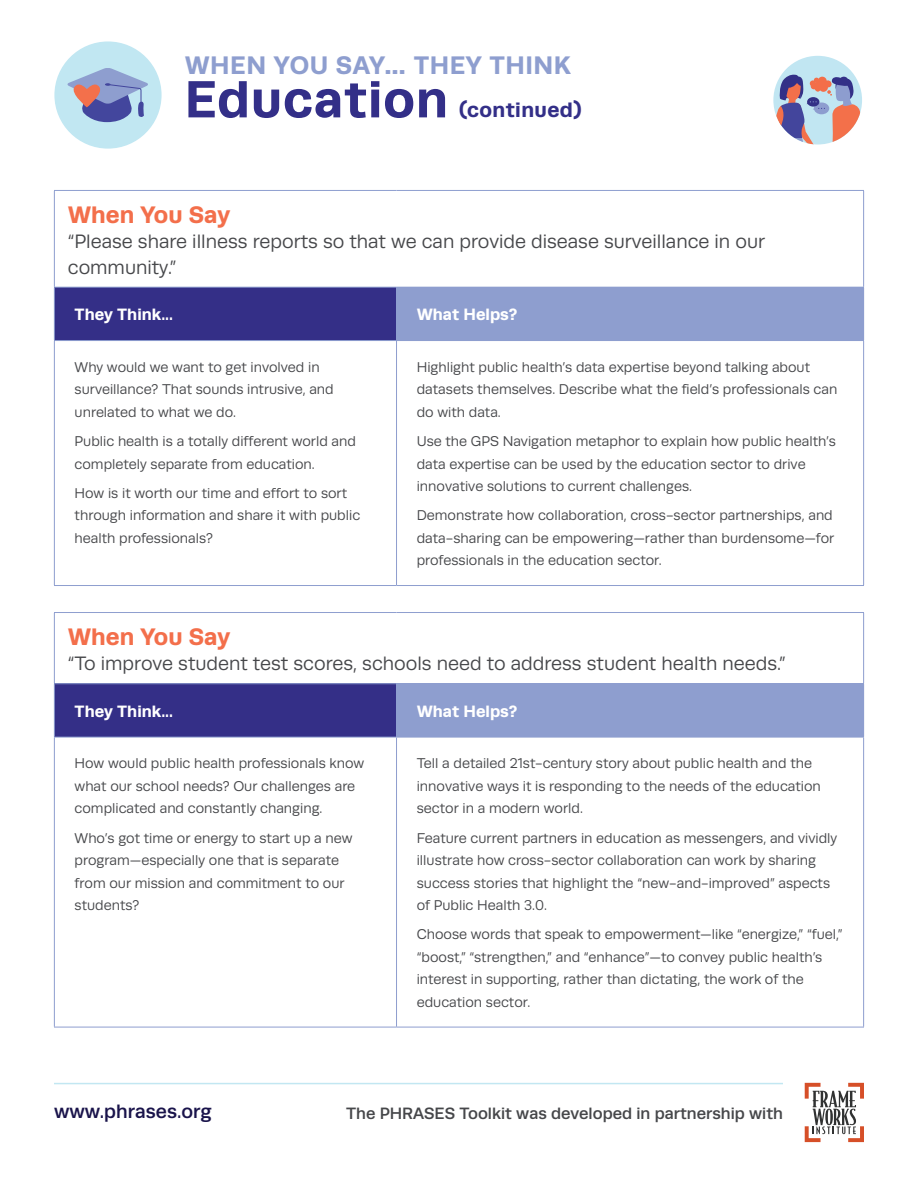
<style>
.page{position:relative;width:918px;height:1188px;background:#fff}
.page>*{position:absolute;margin:0;border:0;box-sizing:border-box;transform-origin:0 0}
.t1{font:700 52.5px "Runda";letter-spacing:.02em;color:#332f88}
.t2{font:700 25.5px "Runda";letter-spacing:.02em;color:#8e9ecf}
.t3{font:700 24px "Runda";color:#f36f4b}
.t4{font:700 21px "Runda";letter-spacing:.02em;color:#332f88}
.t5{font:19.5px/25.5px "Runda";color:#46474a}
.t6{font:500 19.5px "Runda";color:#1a144b}
.t7{font:500 16.5px "Runda";color:#46474a}
.t8{font:700 16.5px "Runda";color:#fff}
.t9{font:14.25px/22.5px "Runda";color:#46474a}
</style>
<div class="page">
<div style="left:773px;top:56px;width:89px;height:89px;background:#c1e6f2;border-radius:50%"></div>
<svg style="left:773px;top:73px;width:87px;height:72px"></svg>
<div style="left:814px;top:82px;width:7px;height:10px;background:#f36e49;border-radius:50%"></div>
<div style="left:819px;top:83px;width:9px;height:9px;background:#f36e49;border-radius:50%"></div>
<div style="left:825px;top:81px;width:7px;height:6px;background:#f36e49;border-radius:50%"></div>
<hr style="left:54px;top:1083px;width:729px;height:1px;background:#c2e7f2">
<svg style="left:805px;top:1083px;width:59px;height:59px"></svg>
<div style="left:54px;top:41px;width:108px;height:108px;background:#c1e7f2;border-radius:50%"></div>
<svg style="left:67px;top:68px;width:81px;height:54px"></svg>
<div style="left:54px;top:287px;width:343px;height:54px;background:#342f87"></div>
<div style="left:397px;top:287px;width:467px;height:54px;background:#8e9ecf"></div>
<hr style="left:54px;top:190px;width:343px;height:1px;background:#8e9ecf">
<hr style="left:54px;top:191px;width:1px;height:96px;background:#8e9ecf">
<hr style="left:397px;top:190px;width:467px;height:1px;background:#8e9ecf">
<hr style="left:863px;top:191px;width:1px;height:96px;background:#8e9ecf">
<hr style="left:54px;top:287px;width:343px;height:1px;background:#8e9ecf">
<hr style="left:54px;top:288px;width:1px;height:52px;background:#8e9ecf">
<hr style="left:396px;top:288px;width:1px;height:52px;background:#8e9ecf">
<hr style="left:54px;top:340px;width:343px;height:1px;background:#8e9ecf">
<hr style="left:54px;top:341px;width:1px;height:244px;background:#8e9ecf">
<hr style="left:396px;top:341px;width:1px;height:244px;background:#8e9ecf">
<hr style="left:863px;top:341px;width:1px;height:244px;background:#8e9ecf">
<hr style="left:54px;top:585px;width:343px;height:1px;background:#8e9ecf">
<hr style="left:397px;top:585px;width:467px;height:1px;background:#8e9ecf">
<div style="left:54px;top:684px;width:343px;height:53px;background:#342f87"></div>
<div style="left:397px;top:684px;width:467px;height:53px;background:#8e9ecf"></div>
<hr style="left:54px;top:612px;width:343px;height:1px;background:#8e9ecf">
<hr style="left:54px;top:613px;width:1px;height:70px;background:#8e9ecf">
<hr style="left:397px;top:612px;width:467px;height:1px;background:#8e9ecf">
<hr style="left:863px;top:613px;width:1px;height:70px;background:#8e9ecf">
<hr style="left:54px;top:683px;width:343px;height:1px;background:#8e9ecf">
<hr style="left:54px;top:684px;width:1px;height:53px;background:#8e9ecf">
<hr style="left:397px;top:683px;width:467px;height:1px;background:#8e9ecf">
<hr style="left:396px;top:684px;width:1px;height:53px;background:#8e9ecf">
<hr style="left:54px;top:737px;width:343px;height:1px;background:#8e9ecf">
<hr style="left:54px;top:737px;width:1px;height:290px;background:#8e9ecf">
<hr style="left:397px;top:737px;width:467px;height:1px;background:#8e9ecf">
<hr style="left:396px;top:737px;width:1px;height:290px;background:#8e9ecf">
<hr style="left:863px;top:737px;width:1px;height:290px;background:#8e9ecf">
<hr style="left:54px;top:1027px;width:343px;height:1px;background:#8e9ecf">
<hr style="left:397px;top:1027px;width:467px;height:1px;background:#8e9ecf">
<h2 class="t2" style="left:185px;top:50px;width:388px">WHEN YOU SAY… THEY THINK</h2>
<h1 class="t1" style="left:185px;top:68px;width:265px">Education</h1>
<h3 class="t4" style="left:459px;top:98px;width:124px">(continued)</h3>
<h3 class="t3" style="left:68px;top:200px;width:164px">When You Say</h3>
<h3 class="t5" style="left:68px;top:229px;width:699px">“Please share illness reports so that we can provide disease surveillance in our community.”</h3>
<p class="t8" style="left:75px;top:305px;width:100px">They Think...</p>
<p class="t8" style="left:417px;top:305px;width:102px">What Helps?</p>
<p class="t9" style="left:75px;top:356px;width:261px">Why would we want to get involved in surveillance? That sounds intrusive, and unrelated to what we do.</p>
<p class="t9" style="left:75px;top:430px;width:283px">Public health is a totally different world and completely separate from education.</p>
<p class="t9" style="left:75px;top:482px;width:287px">How is it worth our time and effort to sort through information and share it with public health professionals?</p>
<p class="t9" style="left:417px;top:356px;width:422px">Highlight public health’s data expertise beyond talking about datasets themselves. Describe what the field’s professionals can do with data.</p>
<p class="t9" style="left:417px;top:430px;width:421px">Use the GPS Navigation metaphor to explain how public health’s data expertise can be used by the education sector to drive innovative solutions to current challenges.</p>
<p class="t9" style="left:417px;top:504px;width:419px;text-align:justify">Demonstrate how collaboration, cross-sector partnerships, and data-sharing can be empowering—rather than burdensome—for professionals in the education sector.</p>
<h3 class="t3" style="left:68px;top:622px;width:164px">When You Say</h3>
<h3 class="t5" style="left:68px;top:651px;width:719px">“To improve student test scores, schools need to address student health needs.”</h3>
<p class="t8" style="left:75px;top:701px;width:100px">They Think...</p>
<p class="t8" style="left:417px;top:701px;width:102px">What Helps?</p>
<p class="t9" style="left:75px;top:752px;width:291px">How would public health professionals know what our school needs? Our challenges are complicated and constantly changing.</p>
<p class="t9" style="left:75px;top:827px;width:279px">Who’s got time or energy to start up a new program—especially one that is separate from our mission and commitment to our students?</p>
<p class="t9" style="left:417px;top:752px;width:406px">Tell a detailed 21st-century story about public health and the innovative ways it is responding to the needs of the education sector in a modern world.</p>
<p class="t9" style="left:417px;top:827px;width:422px">Feature current partners in education as messengers, and vividly illustrate how cross-sector collaboration can work by sharing success stories that highlight the “new-and-improved” aspects of Public Health 3.0.</p>
<p class="t9" style="left:417px;top:923px;width:427px">Choose words that speak to empowerment—like “energize,” “fuel,” “boost,” “strengthen,” and “enhance”—to convey public health’s interest in supporting, rather than dictating, the work of the education sector.</p>
<h3 class="t6" style="left:54px;top:1100px;width:159px">www.phrases.org</h3>
<p class="t7" style="left:346px;top:1104px;width:438px">The PHRASES Toolkit was developed in partnership with</p>
</div>
